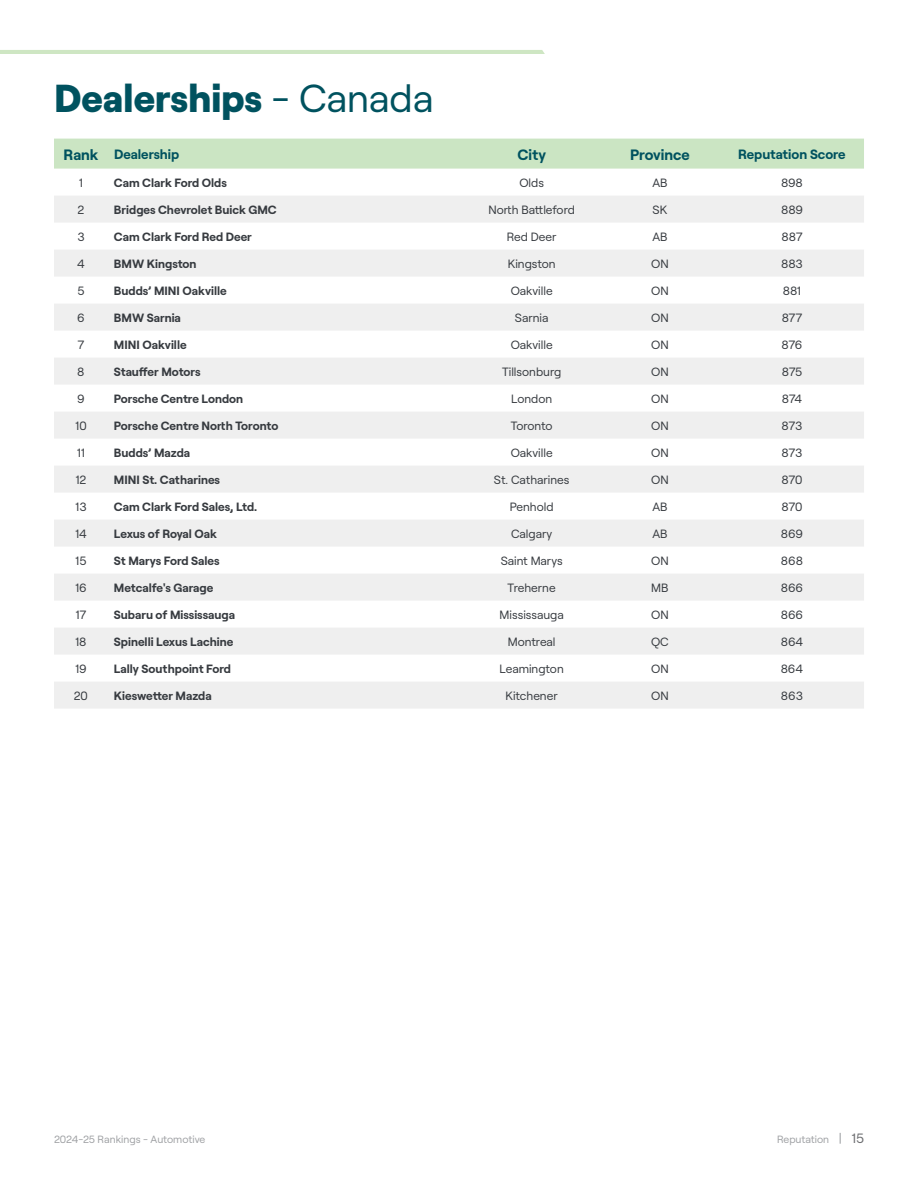
<style>
.page{position:relative;width:918px;height:1188px;background:#fff}
.page>*{position:absolute;margin:0;border:0;box-sizing:border-box;transform-origin:0 0}
.t1{font:800 39px "Roobert";color:#00525f}
.t2{font:700 15px "Roobert";color:#00525f}
.t3{font:700 13.5px "Roobert";color:#00525f}
.t4{font:700 12px "Roobert";color:#373b40}
.t5{font:12px "Roobert";color:#373b40}
.t6{font:10.5px "Roobert";color:#9fa1a4}
.s1{font-weight:400}
.s2{font-size:15px}
.s3{font-size:13.5px}
.s4{font-size:13.5px;color:#6d6e71}
</style>
<div class="page">
<hr style="left:0;top:50px;width:545px;height:4px;background:#cee6c3">
<div style="left:54px;top:139px;width:810px;height:30px;background:#cbe5c3"></div>
<svg style="left:54px;top:196px;width:810px;height:512px;fill:#efefef"></svg>
<h1 class="t1" style="left:54px;top:67px;width:381px">Dealerships <span class="s1">- Canada</span></h1>
<p class="t3" style="left:63px;top:144px;width:117px"><span class="s2">Rank</span> Dealership</p>
<p class="t2" style="left:518px;top:143px;width:30px">City</p>
<p class="t2" style="left:630px;top:143px;width:61px">Province</p>
<p class="t3" style="left:738px;top:144px;width:109px">Reputation Score</p>
<p class="t5" style="left:79px;top:174px;width:6px">1</p>
<p class="t4" style="left:114px;top:173px;width:115px">Cam Clark Ford Olds</p>
<p class="t5" style="left:519px;top:174px;width:26px">Olds</p>
<p class="t5" style="left:652px;top:174px;width:17px">AB</p>
<p class="t5" style="left:781px;top:174px;width:23px">898</p>
<p class="t5" style="left:78px;top:201px;width:8px">2</p>
<p class="t4" style="left:114px;top:200px;width:164px">Bridges Chevrolet Buick GMC</p>
<p class="t5" style="left:489px;top:201px;width:88px">North Battleford</p>
<p class="t5" style="left:653px;top:201px;width:16px">SK</p>
<p class="t5" style="left:781px;top:201px;width:23px">889</p>
<p class="t5" style="left:77px;top:228px;width:9px">3</p>
<p class="t4" style="left:114px;top:227px;width:139px">Cam Clark Ford Red Deer</p>
<p class="t5" style="left:507px;top:228px;width:51px">Red Deer</p>
<p class="t5" style="left:652px;top:228px;width:17px">AB</p>
<p class="t5" style="left:781px;top:228px;width:23px">887</p>
<p class="t5" style="left:77px;top:255px;width:9px">4</p>
<p class="t4" style="left:114px;top:254px;width:84px">BMW Kingston</p>
<p class="t5" style="left:508px;top:255px;width:49px">Kingston</p>
<p class="t5" style="left:651px;top:255px;width:19px">ON</p>
<p class="t5" style="left:781px;top:255px;width:23px">883</p>
<p class="t5" style="left:77px;top:282px;width:9px">5</p>
<p class="t4" style="left:114px;top:281px;width:114px">Budds’ MINI Oakville</p>
<p class="t5" style="left:511px;top:282px;width:44px">Oakville</p>
<p class="t5" style="left:651px;top:282px;width:19px">ON</p>
<p class="t5" style="left:783px;top:282px;width:20px">881</p>
<p class="t5" style="left:77px;top:309px;width:9px">6</p>
<p class="t4" style="left:114px;top:308px;width:68px">BMW Sarnia</p>
<p class="t5" style="left:515px;top:309px;width:35px">Sarnia</p>
<p class="t5" style="left:651px;top:309px;width:19px">ON</p>
<p class="t5" style="left:782px;top:309px;width:22px">877</p>
<p class="t5" style="left:78px;top:336px;width:8px">7</p>
<p class="t4" style="left:114px;top:335px;width:74px">MINI Oakville</p>
<p class="t5" style="left:511px;top:336px;width:44px">Oakville</p>
<p class="t5" style="left:651px;top:336px;width:19px">ON</p>
<p class="t5" style="left:782px;top:336px;width:22px">876</p>
<p class="t5" style="left:77px;top:363px;width:9px">8</p>
<p class="t4" style="left:114px;top:362px;width:88px">Stauffer Motors</p>
<p class="t5" style="left:502px;top:363px;width:61px">Tillsonburg</p>
<p class="t5" style="left:651px;top:363px;width:19px">ON</p>
<p class="t5" style="left:782px;top:363px;width:22px">875</p>
<p class="t5" style="left:77px;top:390px;width:9px">9</p>
<p class="t4" style="left:114px;top:389px;width:131px">Porsche Centre London</p>
<p class="t5" style="left:511px;top:390px;width:43px">London</p>
<p class="t5" style="left:651px;top:390px;width:19px">ON</p>
<p class="t5" style="left:782px;top:390px;width:22px">874</p>
<p class="t5" style="left:75px;top:417px;width:13px">10</p>
<p class="t4" style="left:114px;top:416px;width:166px">Porsche Centre North Toronto</p>
<p class="t5" style="left:511px;top:417px;width:43px">Toronto</p>
<p class="t5" style="left:651px;top:417px;width:19px">ON</p>
<p class="t5" style="left:782px;top:417px;width:22px">873</p>
<p class="t5" style="left:77px;top:444px;width:10px">11</p>
<p class="t4" style="left:114px;top:443px;width:78px">Budds’ Mazda</p>
<p class="t5" style="left:511px;top:444px;width:44px">Oakville</p>
<p class="t5" style="left:651px;top:444px;width:19px">ON</p>
<p class="t5" style="left:782px;top:444px;width:22px">873</p>
<p class="t5" style="left:76px;top:471px;width:12px">12</p>
<p class="t4" style="left:114px;top:470px;width:108px">MINI St. Catharines</p>
<p class="t5" style="left:494px;top:471px;width:77px">St. Catharines</p>
<p class="t5" style="left:651px;top:471px;width:19px">ON</p>
<p class="t5" style="left:782px;top:471px;width:22px">870</p>
<p class="t5" style="left:75px;top:498px;width:13px">13</p>
<p class="t4" style="left:114px;top:497px;width:145px">Cam Clark Ford Sales, Ltd.</p>
<p class="t5" style="left:510px;top:498px;width:45px">Penhold</p>
<p class="t5" style="left:652px;top:498px;width:17px">AB</p>
<p class="t5" style="left:782px;top:498px;width:22px">870</p>
<p class="t5" style="left:75px;top:525px;width:13px">14</p>
<p class="t4" style="left:114px;top:524px;width:105px">Lexus of Royal Oak</p>
<p class="t5" style="left:511px;top:525px;width:43px">Calgary</p>
<p class="t5" style="left:652px;top:525px;width:17px">AB</p>
<p class="t5" style="left:781px;top:525px;width:24px">869</p>
<p class="t5" style="left:75px;top:552px;width:13px">15</p>
<p class="t4" style="left:114px;top:551px;width:107px">St Marys Ford Sales</p>
<p class="t5" style="left:501px;top:552px;width:63px">Saint Marys</p>
<p class="t5" style="left:651px;top:552px;width:19px">ON</p>
<p class="t5" style="left:781px;top:552px;width:24px">868</p>
<p class="t5" style="left:75px;top:579px;width:13px">16</p>
<p class="t4" style="left:114px;top:578px;width:101px">Metcalfe's Garage</p>
<p class="t5" style="left:508px;top:579px;width:50px">Treherne</p>
<p class="t5" style="left:651px;top:579px;width:19px">MB</p>
<p class="t5" style="left:781px;top:579px;width:24px">866</p>
<p class="t5" style="left:76px;top:606px;width:12px">17</p>
<p class="t4" style="left:114px;top:605px;width:123px">Subaru of Mississauga</p>
<p class="t5" style="left:500px;top:606px;width:66px">Mississauga</p>
<p class="t5" style="left:651px;top:606px;width:19px">ON</p>
<p class="t5" style="left:781px;top:606px;width:24px">866</p>
<p class="t5" style="left:75px;top:633px;width:13px">18</p>
<p class="t4" style="left:114px;top:632px;width:121px">Spinelli Lexus Lachine</p>
<p class="t5" style="left:508px;top:633px;width:49px">Montreal</p>
<p class="t5" style="left:651px;top:633px;width:19px">QC</p>
<p class="t5" style="left:781px;top:633px;width:24px">864</p>
<p class="t5" style="left:75px;top:660px;width:13px">19</p>
<p class="t4" style="left:114px;top:659px;width:119px">Lally Southpoint Ford</p>
<p class="t5" style="left:499px;top:660px;width:66px">Leamington</p>
<p class="t5" style="left:651px;top:660px;width:19px">ON</p>
<p class="t5" style="left:781px;top:660px;width:24px">864</p>
<p class="t5" style="left:74px;top:687px;width:16px">20</p>
<p class="t4" style="left:114px;top:686px;width:99px">Kieswetter Mazda</p>
<p class="t5" style="left:505px;top:687px;width:54px">Kitchener</p>
<p class="t5" style="left:651px;top:687px;width:19px">ON</p>
<p class="t5" style="left:781px;top:687px;width:23px">863</p>
<p class="t6" style="left:54px;top:1131px;width:153px">2024-25 Rankings - Automotive</p>
<p class="t6" style="left:777px;top:1131px;width:89px">Reputation <span class="s3">|</span> <span class="s4">15</span></p>
</div>
